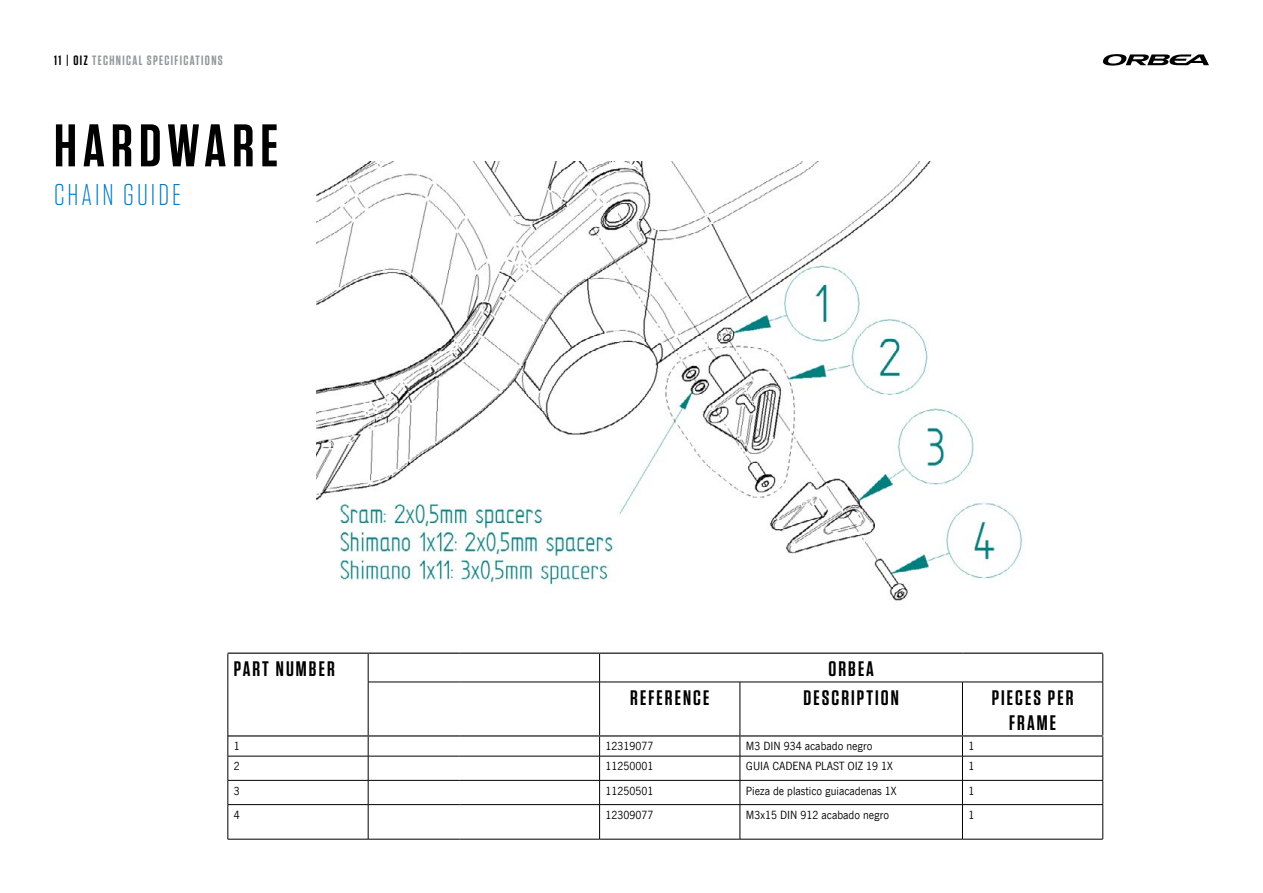
<style>
.page{position:relative;width:1263px;height:893px;background:#fff}
.page>*{position:absolute;margin:0;border:0;box-sizing:border-box;transform-origin:0 0}
.t1{font:600 60px "Tungsten";letter-spacing:.1em;color:#000}
.t2{font:300 30px "Tungsten";letter-spacing:.1em;color:#0079c1}
.t3{font:600 21px/25.2px "Tungsten";letter-spacing:.1em;color:#000;text-align:center}
.t4{font:600 13.5px "Tungsten";letter-spacing:.1em;color:#939598}
.t5{font:12px "News Gothic Com";color:#000}
.s1{color:#000}
</style>
<div class="page">
<svg style="left:1103px;top:54px;width:106px;height:12px"></svg>
<svg style="left:228px;top:654px;width:1px;height:28px"></svg>
<hr style="left:228px;top:682px;width:1px;height:54px;background:#000">
<svg style="left:368px;top:654px;width:1px;height:28px"></svg>
<svg style="left:599px;top:654px;width:1px;height:28px"></svg>
<svg style="left:1102px;top:654px;width:1px;height:28px"></svg>
<hr style="left:368px;top:682px;width:91px;height:1px;background:#000">
<hr style="left:368px;top:682px;width:1px;height:53px;background:#000">
<hr style="left:459px;top:682px;width:141px;height:1px;background:#000">
<hr style="left:600px;top:682px;width:140px;height:1px;background:#000">
<hr style="left:599px;top:682px;width:1px;height:53px;background:#000">
<hr style="left:740px;top:682px;width:222px;height:1px;background:#000">
<hr style="left:740px;top:682px;width:1px;height:53px;background:#000">
<hr style="left:962px;top:682px;width:141px;height:1px;background:#000">
<hr style="left:962px;top:682px;width:1px;height:53px;background:#000">
<hr style="left:1102px;top:682px;width:1px;height:53px;background:#000">
<hr style="left:228px;top:756px;width:140px;height:1px;background:#000">
<hr style="left:368px;top:756px;width:91px;height:1px;background:#000">
<hr style="left:459px;top:756px;width:141px;height:1px;background:#000">
<hr style="left:600px;top:756px;width:140px;height:1px;background:#000">
<hr style="left:740px;top:756px;width:222px;height:1px;background:#000">
<hr style="left:962px;top:756px;width:141px;height:1px;background:#000">
<hr style="left:228px;top:780px;width:140px;height:1px;background:#000">
<svg style="left:228px;top:736px;width:1px;height:68px"></svg>
<hr style="left:368px;top:780px;width:91px;height:1px;background:#000">
<svg style="left:368px;top:736px;width:1px;height:68px"></svg>
<hr style="left:459px;top:780px;width:141px;height:1px;background:#000">
<hr style="left:600px;top:780px;width:140px;height:1px;background:#000">
<svg style="left:599px;top:736px;width:1px;height:68px"></svg>
<hr style="left:740px;top:780px;width:222px;height:1px;background:#000">
<svg style="left:740px;top:736px;width:1px;height:68px"></svg>
<hr style="left:962px;top:780px;width:141px;height:1px;background:#000">
<svg style="left:962px;top:736px;width:1px;height:68px"></svg>
<svg style="left:1102px;top:736px;width:1px;height:68px"></svg>
<hr style="left:228px;top:804px;width:140px;height:1px;background:#000">
<hr style="left:228px;top:805px;width:1px;height:34px;background:#000">
<hr style="left:368px;top:804px;width:91px;height:1px;background:#000">
<hr style="left:368px;top:805px;width:1px;height:34px;background:#000">
<hr style="left:459px;top:804px;width:141px;height:1px;background:#000">
<hr style="left:600px;top:804px;width:140px;height:1px;background:#000">
<hr style="left:599px;top:805px;width:1px;height:34px;background:#000">
<hr style="left:740px;top:804px;width:222px;height:1px;background:#000">
<hr style="left:740px;top:805px;width:1px;height:34px;background:#000">
<hr style="left:962px;top:804px;width:141px;height:1px;background:#000">
<hr style="left:962px;top:805px;width:1px;height:34px;background:#000">
<hr style="left:1102px;top:805px;width:1px;height:34px;background:#000">
<hr style="left:228px;top:839px;width:140px;height:1px;background:#000">
<hr style="left:368px;top:839px;width:91px;height:1px;background:#000">
<hr style="left:459px;top:839px;width:141px;height:1px;background:#000">
<hr style="left:600px;top:839px;width:140px;height:1px;background:#000">
<hr style="left:740px;top:839px;width:222px;height:1px;background:#000">
<hr style="left:962px;top:839px;width:141px;height:1px;background:#000">
<hr style="left:228px;top:653px;width:140px;height:1px;background:#000">
<hr style="left:228px;top:735px;width:140px;height:1px;background:#000">
<hr style="left:368px;top:653px;width:91px;height:1px;background:#000">
<hr style="left:459px;top:653px;width:141px;height:1px;background:#000">
<hr style="left:600px;top:653px;width:140px;height:1px;background:#000">
<hr style="left:740px;top:653px;width:222px;height:1px;background:#000">
<hr style="left:962px;top:653px;width:141px;height:1px;background:#000">
<hr style="left:368px;top:735px;width:91px;height:1px;background:#000">
<hr style="left:459px;top:735px;width:141px;height:1px;background:#000">
<hr style="left:600px;top:735px;width:140px;height:1px;background:#000">
<hr style="left:740px;top:735px;width:222px;height:1px;background:#000">
<hr style="left:962px;top:735px;width:141px;height:1px;background:#000">
<img style="left:317px;top:162px;width:706px;height:439px">
<p class="t4" style="left:54px;top:53px;width:170px"><span class="s1">11 | OIZ</span> TECHNICAL SPECIFICATIONS</p>
<h1 class="t1" style="left:54px;top:114px;width:226px">HARDWARE</h1>
<h2 class="t2" style="left:54px;top:180px;width:129px">CHAIN GUIDE</h2>
<h3 class="t3" style="left:234px;top:656px;width:102px">PART NUMBER</h3>
<h3 class="t3" style="left:828px;top:656px;width:47px">ORBEA</h3>
<h3 class="t3" style="left:630px;top:685px;width:81px">REFERENCE</h3>
<h3 class="t3" style="left:803px;top:685px;width:97px">DESCRIPTION</h3>
<h3 class="t3" style="left:992px;top:685px;width:83px">PIECES PER<br>FRAME</h3>
<p class="t5" style="left:234px;top:740px;width:7px">1</p>
<p class="t5" style="left:606px;top:740px;width:49px">12319077</p>
<p class="t5" style="left:746px;top:740px;width:128px">M3 DIN 934 acabado negro</p>
<p class="t5" style="left:968px;top:740px;width:7px">1</p>
<p class="t5" style="left:234px;top:760px;width:7px">2</p>
<p class="t5" style="left:606px;top:760px;width:49px">11250001</p>
<p class="t5" style="left:746px;top:760px;width:148px">GUIA CADENA PLAST OIZ 19 1X</p>
<p class="t5" style="left:968px;top:760px;width:7px">1</p>
<p class="t5" style="left:234px;top:784px;width:7px">3</p>
<p class="t5" style="left:606px;top:784px;width:49px">11250501</p>
<p class="t5" style="left:746px;top:784px;width:152px">Pieza de plastico guiacadenas 1X</p>
<p class="t5" style="left:968px;top:784px;width:7px">1</p>
<p class="t5" style="left:234px;top:808px;width:7px">4</p>
<p class="t5" style="left:606px;top:808px;width:49px">12309077</p>
<p class="t5" style="left:746px;top:808px;width:145px">M3x15 DIN 912 acabado negro</p>
<p class="t5" style="left:968px;top:808px;width:7px">1</p>
</div>
